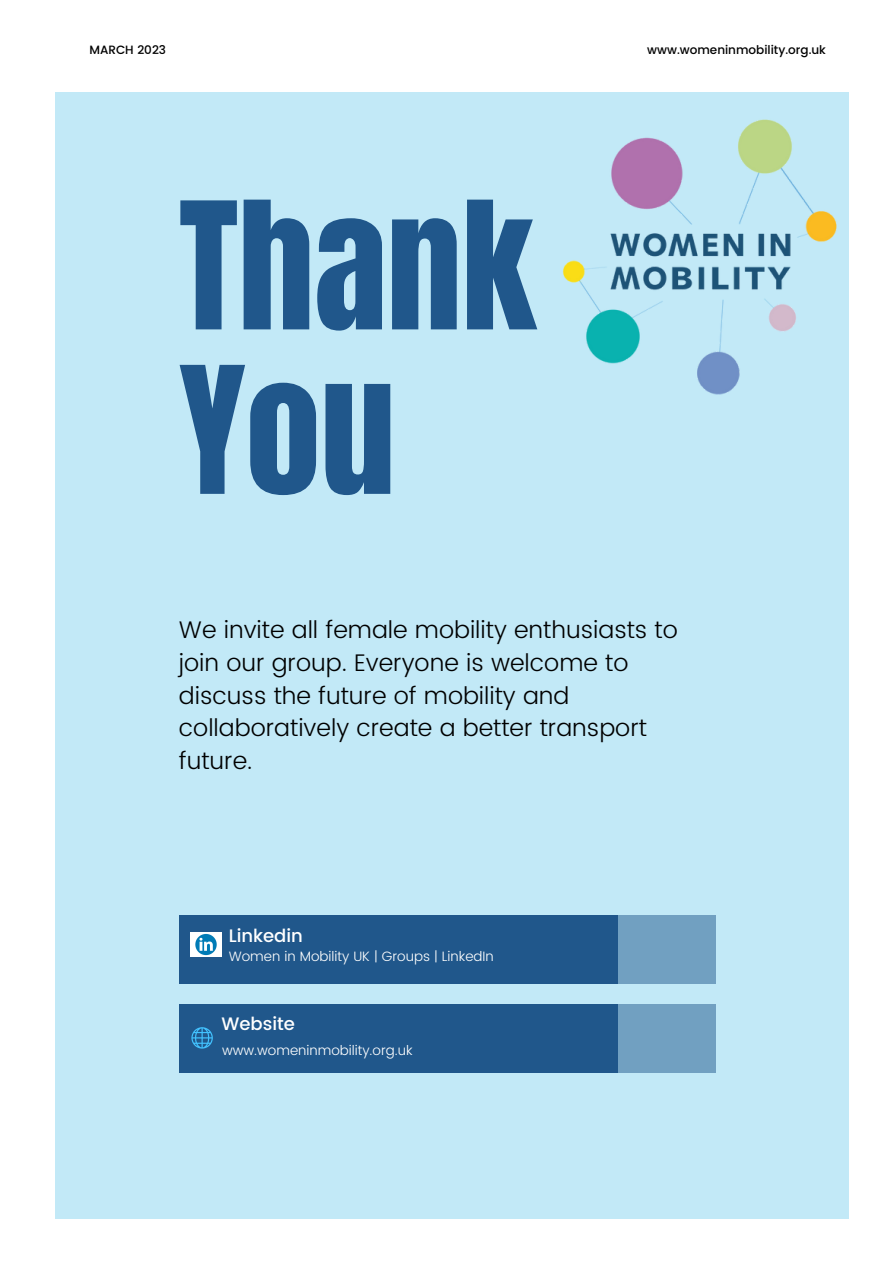
<style>
.page{position:relative;width:894px;height:1264px;background:#fff}
.page>*{position:absolute;margin:0;border:0;box-sizing:border-box;transform-origin:0 0}
.t1{font:150.15px/164.4px "Anton";color:#20578b}
.t2{font:300 24px/32.7px "Poppins";color:#000}
.t3{font:500 18px "Poppins";color:#fff}
.t4{font:300 13.5px "Poppins";color:#fff}
.t5{font:500 12px "Poppins";color:#000}
</style>
<div class="page">
<div style="left:55px;top:93px;width:793px;height:1125px;background:#c2e9f7"></div>
<div style="left:179px;top:915px;width:438px;height:68px;background:#20578b"></div>
<div style="left:179px;top:1003px;width:438px;height:69px;background:#20578b"></div>
<svg style="left:191px;top:1027px;width:22px;height:21px"></svg>
<div style="left:617px;top:915px;width:98px;height:68px;background:#71a0c1"></div>
<div style="left:617px;top:1003px;width:98px;height:69px;background:#71a0c1"></div>
<img style="left:190px;top:933px;width:31px;height:23px">
<img style="left:562px;top:119px;width:275px;height:276px">
<p class="t5" style="left:89px;top:42px;width:78px">MARCH 2023</p>
<p class="t5" style="left:647px;top:42px;width:180px">www.womeninmobility.org.uk</p>
<h1 class="t1" style="left:179px;top:186px;width:358px">Thank<br>You</h1>
<p class="t2" style="left:179px;top:614px;width:500px">We invite all female mobility enthusiasts to join our group. Everyone is welcome to discuss the future of mobility and collaboratively create a better transport future.</p>
<p class="t3" style="left:229px;top:925px;width:76px">Linkedin</p>
<p class="t4" style="left:229px;top:948px;width:266px">Women in Mobility UK | Groups | LinkedIn</p>
<p class="t3" style="left:221px;top:1013px;width:75px">Website</p>
<p class="t4" style="left:222px;top:1042px;width:192px">www.womeninmobility.org.uk</p>
</div>
